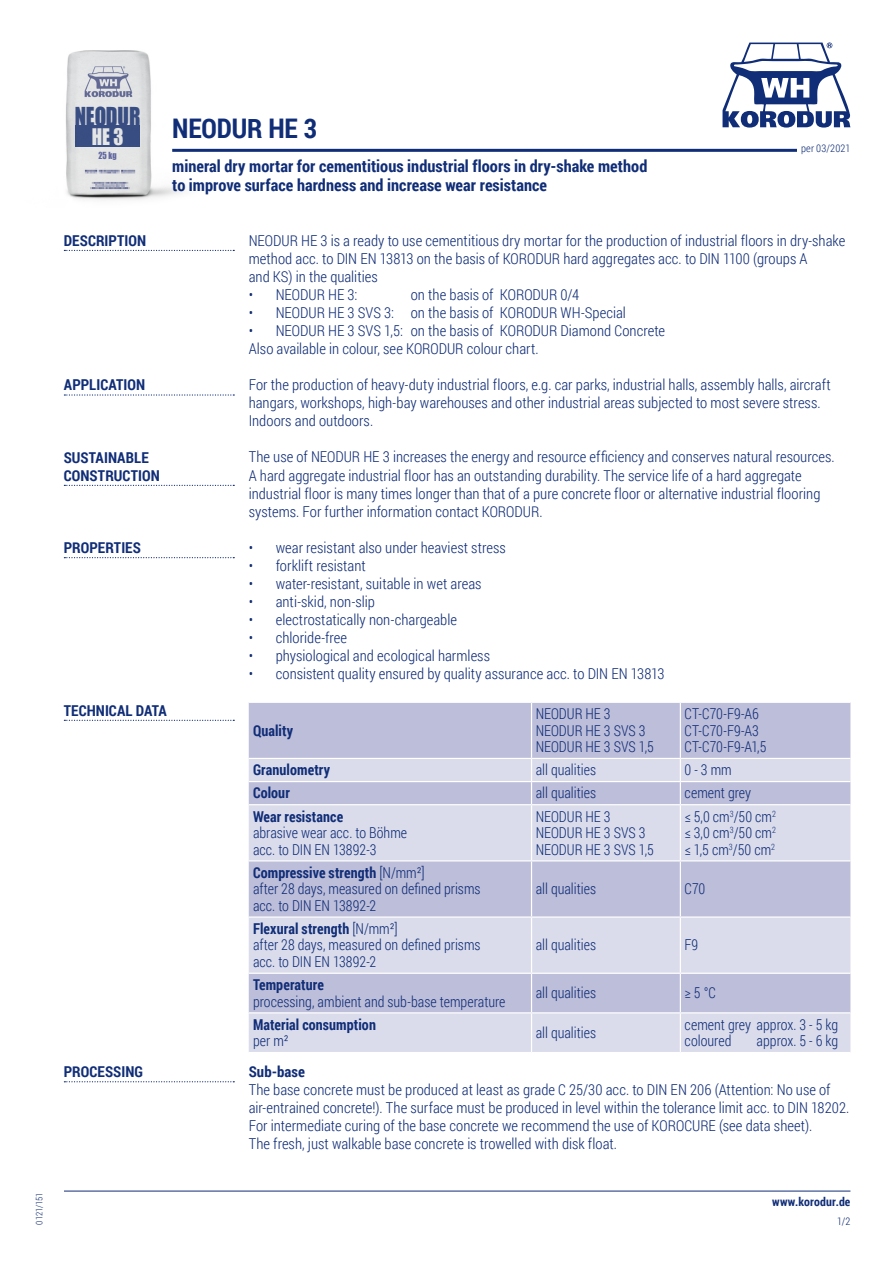
<style>
.page{position:relative;width:893px;height:1263px;background:#fff}
.page>*{position:absolute;margin:0;border:0;box-sizing:border-box;transform-origin:0 0}
.t1{font:700 27px "Roboto Condensed";letter-spacing:-.005em;color:#102d77}
.t2{font:24px "Impact";letter-spacing:-.005em;color:#102d77;scale:.88 1}
.t3{font:21px "Impact";color:#fff;scale:.9 1}
.t4{font:700 16.5px/19.2px "Roboto Condensed";color:#102d77}
.t5{font:300 15px/18px "Roboto Condensed";color:#102d77}
.t6{font:300 15px/16.5px "Roboto Condensed";color:#102d77;scale:.95 1}
.t7{font:700 15px/18.1px "Roboto Condensed";letter-spacing:.005em;color:#102d77}
.t8{font:700 15px "Roboto Condensed";letter-spacing:.005em;color:#102d77;scale:.95 1}
.t9{font:700 12px "Roboto Condensed";letter-spacing:.015em;color:#102d77}
.t10{font:300 10.5px "Roboto Condensed";letter-spacing:.02em;color:#102d77}
.t11{font:300 9px "Roboto Condensed";color:#102d77}
.t12{font:9px "Impact";color:#6168a0;scale:.9 1}
.s1{font-weight:700}
</style>
<div class="page">
<svg style="left:722px;top:43px;width:128px;height:85px"></svg>
<hr style="left:172px;top:149px;width:678px;height:3px;background:#102d77">
<hr style="left:64px;top:1191px;width:786px;height:1px;background:#102d77">
<svg style="left:64px;top:250px;width:170px;height:1px"></svg>
<svg style="left:64px;top:394px;width:170px;height:2px"></svg>
<svg style="left:64px;top:485px;width:170px;height:1px"></svg>
<svg style="left:64px;top:557px;width:170px;height:1px"></svg>
<svg style="left:64px;top:720px;width:170px;height:1px"></svg>
<svg style="left:64px;top:1081px;width:170px;height:1px"></svg>
<div style="left:797px;top:141px;width:53px;height:11px;background:#fff"></div>
<div style="left:249px;top:805px;width:601px;height:55px;background:#dadceb"></div>
<svg style="left:249px;top:861px;width:601px;height:151px;fill:#bdbed9"></svg>
<div style="left:249px;top:1013px;width:601px;height:39px;background:#dadceb"></div>
<svg style="left:249px;top:702px;width:601px;height:103px"></svg>
<hr style="left:680px;top:781px;width:170px;height:1px;background:#fff">
<hr style="left:531px;top:805px;width:1px;height:55px;background:#fff">
<hr style="left:680px;top:804px;width:170px;height:1px;background:#fff">
<hr style="left:680px;top:805px;width:1px;height:55px;background:#fff">
<hr style="left:531px;top:861px;width:1px;height:55px;background:#fff">
<hr style="left:680px;top:861px;width:1px;height:55px;background:#fff">
<hr style="left:249px;top:916px;width:282px;height:2px;background:#fff">
<hr style="left:531px;top:916px;width:149px;height:2px;background:#fff">
<hr style="left:531px;top:918px;width:1px;height:55px;background:#fff">
<hr style="left:680px;top:916px;width:170px;height:2px;background:#fff">
<hr style="left:680px;top:918px;width:1px;height:55px;background:#fff">
<hr style="left:249px;top:973px;width:282px;height:1px;background:#fff">
<hr style="left:531px;top:973px;width:149px;height:1px;background:#fff">
<hr style="left:531px;top:974px;width:1px;height:38px;background:#fff">
<hr style="left:680px;top:973px;width:170px;height:1px;background:#fff">
<hr style="left:680px;top:974px;width:1px;height:38px;background:#fff">
<hr style="left:531px;top:1013px;width:1px;height:39px;background:#fff">
<hr style="left:680px;top:1013px;width:1px;height:39px;background:#fff">
<img style="left:66px;top:50px;width:151px;height:150px">
<div style="left:76px;top:125px;width:64px;height:22px;background:#384d82"></div>
<p class="t11" style="left:33px;top:1225px;width:34px;rotate:-90deg">0121/151</p>
<h2 class="t2" style="left:75px;top:98px;width:76px">NEODUR</h2>
<h3 class="t3" style="left:92px;top:120px;width:37px">HE 3</h3>
<p class="t12" style="left:98px;top:148px;width:22px">25 kg</p>
<h1 class="t1" style="left:172px;top:110px;width:147px">NEODUR HE 3</h1>
<p class="t4" style="left:172px;top:156px;width:477px">mineral dry mortar for cementitious industrial floors in dry-shake method to improve surface hardness and increase wear resistance</p>
<p class="t10" style="left:801px;top:141px;width:51px">per 03/2021</p>
<p class="t7" style="left:64px;top:231px;width:84px">DESCRIPTION</p>
<p class="t7" style="left:64px;top:375px;width:83px">APPLICATION</p>
<p class="t7" style="left:64px;top:447px;width:98px">SUSTAINABLE<br>CONSTRUCTION</p>
<p class="t7" style="left:64px;top:538px;width:79px">PROPERTIES</p>
<p class="t5" style="left:249px;top:231px;width:598px">NEODUR HE 3 is a ready to use cementitious dry mortar for the production of industrial floors in dry-shake method acc. to DIN EN 13813 on the basis of KORODUR hard aggregates acc. to DIN 1100 (groups A<br>and KS) in the qualities</p>
<p class="t5" style="left:249px;top:285px;width:110px">• NEODUR HE 3:</p>
<p class="t5" style="left:411px;top:285px;width:170px">on the basis of KORODUR 0/4</p>
<p class="t5" style="left:249px;top:303px;width:379px">• NEODUR HE 3 SVS 3: on the basis of KORODUR WH-Special</p>
<p class="t5" style="left:249px;top:321px;width:418px">• NEODUR HE 3 SVS 1,5: on the basis of KORODUR Diamond Concrete<br>Also available in colour, see KORODUR colour chart.</p>
<p class="t5" style="left:249px;top:375px;width:583px">For the production of heavy-duty industrial floors, e.g. car parks, industrial halls, assembly halls, aircraft hangars, workshops, high-bay warehouses and other industrial areas subjected to most severe stress.<br>Indoors and outdoors.</p>
<p class="t5" style="left:249px;top:448px;width:587px">The use of NEODUR HE 3 increases the energy and resource efficiency and conserves natural resources.<br>A hard aggregate industrial floor has an outstanding durability. The service life of a hard aggregate industrial floor is many times longer than that of a pure concrete floor or alternative industrial flooring systems. For further information contact KORODUR.</p>
<p class="t5" style="left:249px;top:538px;width:259px">• wear resistant also under heaviest stress</p>
<p class="t5" style="left:249px;top:556px;width:118px">• forklift resistant</p>
<p class="t5" style="left:249px;top:574px;width:234px">• water-resistant, suitable in wet areas</p>
<p class="t5" style="left:249px;top:592px;width:128px">• anti-skid, non-slip</p>
<p class="t5" style="left:249px;top:610px;width:210px">• electrostatically non-chargeable</p>
<p class="t5" style="left:249px;top:628px;width:100px">• chloride-free</p>
<p class="t5" style="left:249px;top:646px;width:243px">• physiological and ecological harmless</p>
<p class="t5" style="left:249px;top:664px;width:417px">• consistent quality ensured by quality assurance acc. to DIN EN 13813</p>
<p class="t7" style="left:64px;top:701px;width:105px">TECHNICAL DATA</p>
<p class="t7" style="left:64px;top:1062px;width:81px">PROCESSING</p>
<p class="t8" style="left:253px;top:720px;width:44px">Quality</p>
<p class="t6" style="left:536px;top:705px;width:126px">NEODUR HE 3<br>NEODUR HE 3 SVS 3<br>NEODUR HE 3 SVS 1,5</p>
<p class="t6" style="left:685px;top:705px;width:88px">CT-C70-F9-A6<br>CT-C70-F9-A3<br>CT-C70-F9-A1,5</p>
<p class="t8" style="left:253px;top:759px;width:83px">Granulometry</p>
<p class="t6" style="left:536px;top:761px;width:65px">all qualities</p>
<p class="t6" style="left:685px;top:761px;width:51px">0 - 3 mm</p>
<p class="t8" style="left:253px;top:782px;width:40px">Colour</p>
<p class="t6" style="left:536px;top:784px;width:65px">all qualities</p>
<p class="t6" style="left:685px;top:784px;width:72px">cement grey</p>
<p class="t8" style="left:253px;top:806px;width:96px">Wear resistance</p>
<p class="t6" style="left:253px;top:824px;width:164px">abrasive wear acc. to Böhme acc. to DIN EN 13892-3</p>
<p class="t6" style="left:536px;top:807px;width:126px">NEODUR HE 3<br>NEODUR HE 3 SVS 3<br>NEODUR HE 3 SVS 1,5</p>
<p class="t6" style="left:685px;top:807px;width:98px;text-align:justify">≤ 5,0 cm<sup>3</sup>/50 cm<sup>2 </sup>≤ 3,0 cm<sup>3</sup>/50 cm<sup>2 </sup>≤ 1,5 cm<sup>3</sup>/50 cm<sup>2</sup></p>
<p class="t6" style="left:253px;top:864px;width:241px"><span class="s1">Compressive strength</span> [N/mm²]<br>after 28 days, measured on defined prisms acc. to DIN EN 13892-2</p>
<p class="t6" style="left:253px;top:920px;width:241px"><span class="s1">Flexural strength</span> [N/mm²]<br>after 28 days, measured on defined prisms acc. to DIN EN 13892-2</p>
<p class="t8" style="left:253px;top:974px;width:76px">Temperature</p>
<p class="t6" style="left:253px;top:992px;width:267px">processing, ambient and sub-base temperature</p>
<p class="t8" style="left:253px;top:1014px;width:131px">Material consumption</p>
<p class="t6" style="left:253px;top:1032px;width:39px">per m²</p>
<p class="t6" style="left:536px;top:880px;width:65px">all qualities</p>
<p class="t6" style="left:685px;top:880px;width:23px">C70</p>
<p class="t6" style="left:536px;top:936px;width:65px">all qualities</p>
<p class="t6" style="left:685px;top:936px;width:16px">F9</p>
<p class="t6" style="left:536px;top:984px;width:65px">all qualities</p>
<p class="t6" style="left:685px;top:984px;width:34px">≥ 5 °C</p>
<p class="t6" style="left:536px;top:1024px;width:65px">all qualities</p>
<p class="t6" style="left:685px;top:1015px;width:163px">cement grey approx. 3 - 5 kg coloured</p>
<p class="t6" style="left:757px;top:1032px;width:87px">approx. 5 - 6 kg</p>
<p class="t7" style="left:249px;top:1062px;width:58px">Sub-base</p>
<p class="t5" style="left:249px;top:1080px;width:602px">The base concrete must be produced at least as grade C 25/30 acc. to DIN EN 206 (Attention: No use of air-entrained concrete!). The surface must be produced in level within the tolerance limit acc. to DIN 18202.<br>For intermediate curing of the base concrete we recommend the use of KOROCURE (see data sheet).<br>The fresh, just walkable base concrete is trowelled with disk float.</p>
<p class="t9" style="left:772px;top:1193px;width:80px">www.korodur.de</p>
<p class="t10" style="left:837px;top:1214px;width:15px">1/2</p>
</div>
